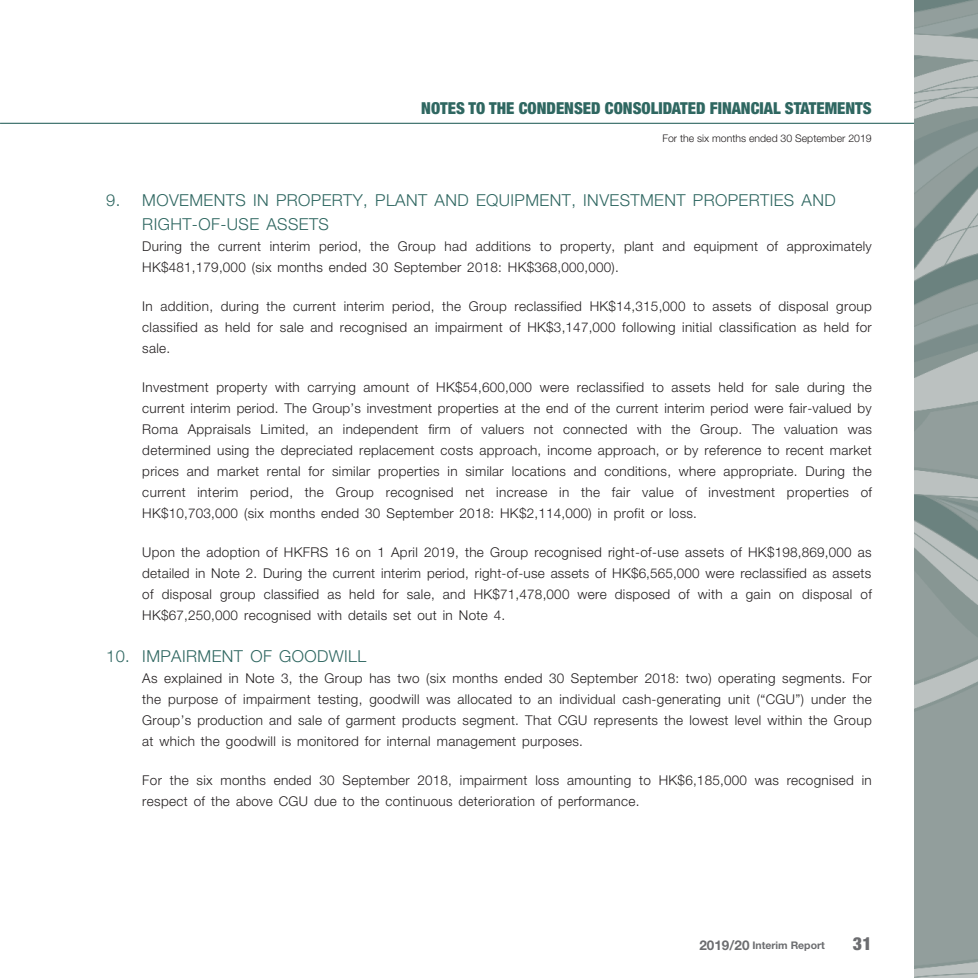
<style>
.page{position:relative;width:978px;height:978px;background:#fff}
.page>*{position:absolute;margin:0;border:0;box-sizing:border-box;transform-origin:0 0}
.t1{font:900 condensed 18px "Helvetica Neue LT Std";color:#6c6d70}
._03_H1{font:300 16.5px/24px "Helvetica Neue LT Std";letter-spacing:.025em;color:#2f6761}
.t2{font:900 condensed 16.5px "Helvetica Neue LT Std";color:#2f6761}
._12___P2{font:300 13.5px/21px "Helvetica Neue LT Std";letter-spacing:.025em;color:#231f20;text-align:justify}
.t3{font:300 10.5px "Helvetica Neue LT Std";color:#231f20}
.t4{font:700 10.5px "Helvetica Neue LT Std";color:#6c6d70}
.s1{font-size:13.5px}
</style>
<div class="page">
<hr style="left:0;top:123px;width:978px;height:1px;background:#2f6761">
<img style="left:914px;top:0;width:64px;height:978px">
<p class="t2" style="left:421px;top:98px;width:452px">NOTES TO THE CONDENSED CONSOLIDATED FINANCIAL STATEMENTS</p>
<p class="t3" style="left:662px;top:132px;width:211px">For the six months ended 30 September 2019</p>
<p class="_03_H1" style="left:142px;top:188px;width:695px;text-indent:-36px">9. MOVEMENTS IN PROPERTY, PLANT AND EQUIPMENT, INVESTMENT PROPERTIES AND<br>RIGHT-OF-USE ASSETS</p>
<p class="_12___P2" style="left:142px;top:235px;width:731px">During the current interim period, the Group had additions to property, plant and equipment of approximately<br>HK$481,179,000 (six months ended 30 September 2018: HK$368,000,000).</p>
<p class="_12___P2" style="left:142px;top:295px;width:731px">In addition, during the current interim period, the Group reclassified HK$14,315,000 to assets of disposal group classified as held for sale and recognised an impairment of HK$3,147,000 following initial classification as held for sale.</p>
<p class="_12___P2" style="left:142px;top:376px;width:731px">Investment property with carrying amount of HK$54,600,000 were reclassified to assets held for sale during the current interim period. The Group’s investment properties at the end of the current interim period were fair-valued by Roma Appraisals Limited, an independent firm of valuers not connected with the Group. The valuation was determined using the depreciated replacement costs approach, income approach, or by reference to recent market prices and market rental for similar properties in similar locations and conditions, where appropriate. During the current interim period, the Group recognised net increase in the fair value of investment properties of HK$10,703,000 (six months ended 30 September 2018: HK$2,114,000) in profit or loss.</p>
<p class="_12___P2" style="left:142px;top:541px;width:731px">Upon the adoption of HKFRS 16 on 1 April 2019, the Group recognised right-of-use assets of HK$198,869,000 as detailed in Note 2. During the current interim period, right-of-use assets of HK$6,565,000 were reclassified as assets of disposal group classified as held for sale, and HK$71,478,000 were disposed of with a gain on disposal of HK$67,250,000 recognised with details set out in Note 4.</p>
<p class="_03_H1" style="left:106px;top:644px;width:262px">10. IMPAIRMENT OF GOODWILL</p>
<p class="_12___P2" style="left:142px;top:667px;width:731px">As explained in Note 3, the Group has two (six months ended 30 September 2018: two) operating segments. For the purpose of impairment testing, goodwill was allocated to an individual cash-generating unit (“CGU”) under the Group’s production and sale of garment products segment. That CGU represents the lowest level within the Group at which the goodwill is monitored for internal management purposes.</p>
<p class="_12___P2" style="left:142px;top:769px;width:731px">For the six months ended 30 September 2018, impairment loss amounting to HK$6,185,000 was recognised in respect of the above CGU due to the continuous deterioration of performance.</p>
<p class="t4" style="left:699px;top:938px;width:127px"><span class="s1">2019/20</span> Interim Report</p>
<h1 class="t1" style="left:853px;top:933px;width:20px">31</h1>
</div>
